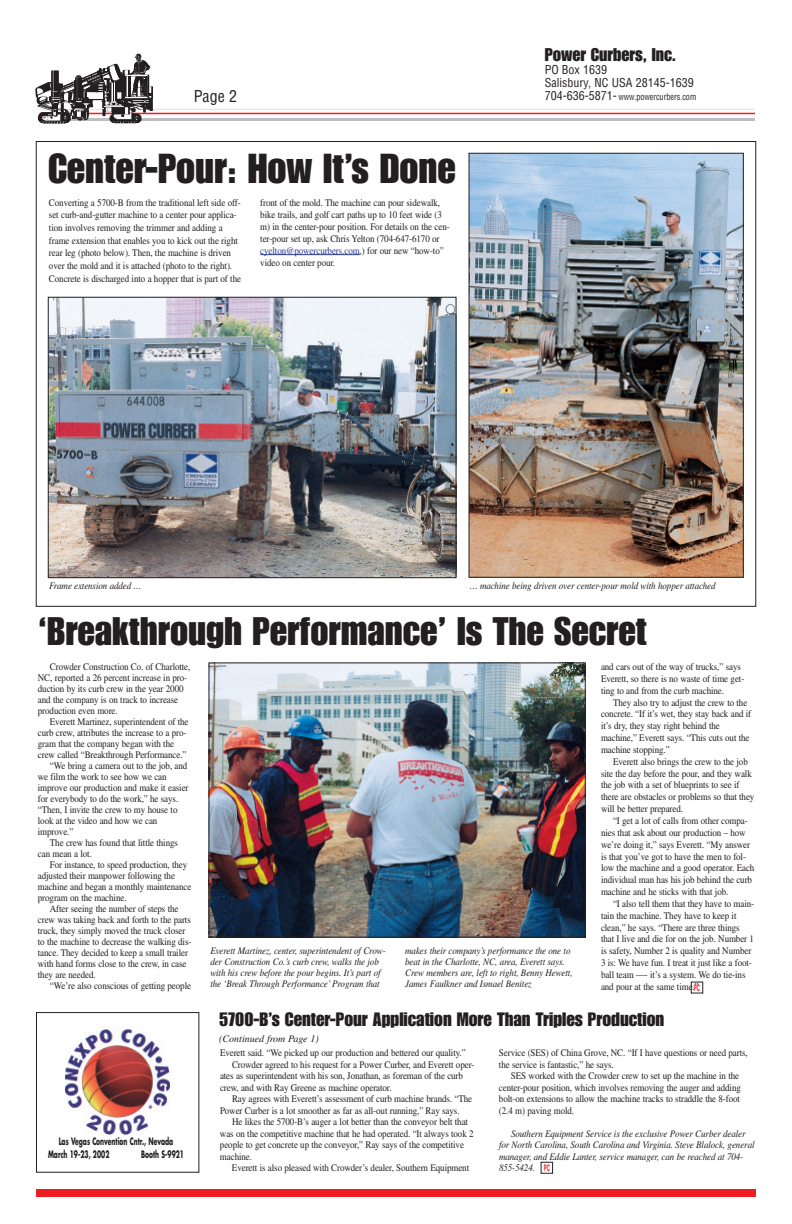
<style>
.page{position:relative;width:792px;height:1224px;background:#fff}
.page>*{position:absolute;margin:0;border:0;box-sizing:border-box;transform-origin:0 0}
.t1{font:41px "Impact";color:#231f20}
.t2{font:39px "Impact";color:#231f20}
.t3{font:19px "Impact";color:#231f20}
.t4{font:18px "Impact";color:#231f20}
.t5{font:condensed 16px "Helvetica";color:#231f20}
.t6{font:condensed 12px/13px "Helvetica";color:#231f20}
.t7{font:10px/11.8px "Times";letter-spacing:-.01em;color:#231f20;scale:.9 1}
.t8{font:italic 10px/11px "Times";letter-spacing:-.01em;color:#231f20;scale:.9 1}
.t9{font:700 10px/13px "Futura";color:#231f20;scale:.6 1}
.t10{font:italic 10px "Times";letter-spacing:-.01em;color:#231f20}
.t11{font:condensed 9px "Helvetica";color:#231f20;scale:.9 1}
.t12{font:700 9px "Helvetica";color:#ee1d23;scale:.5 1}
.s1{font-size:12px}
.s2{color:#293795}
</style>
<div class="page">
<div style="left:36px;top:1012px;width:163px;height:161px;border:1px solid #231f20"></div>
<div style="left:36px;top:1189px;width:720px;height:8px;background:#ee1d23"></div>
<svg style="left:152px;top:107px;width:603px;height:4px"></svg>
<svg style="left:152px;top:112px;width:603px;height:3px;background:#f68c8f"></svg>
<hr style="left:152px;top:118px;width:603px;height:3px;background:#bcbdc0">
<svg style="left:35px;top:53px;width:117px;height:70px"></svg>
<img style="left:65px;top:1029px;width:105px;height:106px">
<img style="left:211px;top:665px;width:373px;height:270px">
<div style="left:209px;top:663px;width:377px;height:274px;border:1px solid #231f20"></div>
<div style="left:691px;top:982px;width:12px;height:11px;border:1px solid #231f20"></div>
<div style="left:541px;top:1162px;width:12px;height:12px;border:1px solid #231f20"></div>
<hr style="left:260px;top:254px;width:100px;height:1px;background:#293795">
<img style="left:50px;top:299px;width:404px;height:277px">
<div style="left:48px;top:297px;width:408px;height:281px;border:1px solid #231f20"></div>
<img style="left:471px;top:155px;width:271px;height:421px">
<div style="left:469px;top:153px;width:275px;height:425px;border:1px solid #231f20"></div>
<h3 class="t4" style="left:545px;top:48px;width:133px">Power Curbers, Inc.</h3>
<p class="t6" style="left:545px;top:63px;width:151px">PO Box 1639<br>Salisbury, NC USA 28145-1639</p>
<h3 class="t5" style="left:194px;top:87px;width:45px">Page 2</h3>
<p class="t11" style="left:545px;top:92px;width:170px"><span class="s1">704-636-5871-</span> www.powercurbers.com</p>
<h1 class="t1" style="left:48px;top:154px;width:409px">Center-Pour: How It’s Done</h1>
<p class="t7" style="left:49px;top:197px;width:215px;line-height:12.7px">Converting a 5700-B from the traditional left side off&shy;set curb-and-gutter machine to a center pour applica&shy;tion involves removing the trimmer and adding a frame extension that enables you to kick out the right rear leg (photo below). Then, the machine is driven over the mold and it is attached (photo to the right).<br>Concrete is discharged into a hopper that is part of the</p>
<p class="t7" style="left:260px;top:197px;width:212px">front of the mold. The machine can pour sidewalk, bike trails, and golf cart paths up to 10 feet wide (3 m) in the center-pour position. For details on the cen&shy;ter-pour set up, ask Chris Yelton (704-647-6170 or <span class="s2">cyelton@powercurbers.com</span>,) for our new “how-to” video on center pour.</p>
<p class="t8" style="left:49px;top:581px;width:104px">Frame extension added …</p>
<p class="t8" style="left:470px;top:581px;width:275px">… machine being driven over center-pour mold with hopper attached</p>
<h2 class="t2" style="left:38px;top:618px;width:610px">‘Breakthrough Performance’ Is The Secret</h2>
<p class="t7" style="left:38px;top:662px;width:171px;line-height:11px;text-indent:12px">Crowder Construction Co. of Charlotte, NC, reported a 26 percent increase in pro&shy;duction by its curb crew in the year 2000 and the company is on track to increase production even more.</p>
<p class="t7" style="left:50px;top:717px;width:156px">Everett Martinez, superintendent of the</p>
<p class="t7" style="left:38px;top:728px;width:167px">curb crew, attributes the increase to a pro-</p>
<p class="t7" style="left:38px;top:739px;width:153px">gram that the company began with the</p>
<p class="t7" style="left:38px;top:750px;width:167px">crew called “Breakthrough Performance.”</p>
<p class="t7" style="left:50px;top:761px;width:154px">“We bring a camera out to the job, and</p>
<p class="t7" style="left:38px;top:772px;width:145px">we film the work to see how we can</p>
<p class="t7" style="left:38px;top:783px;width:169px">improve our production and make it easier</p>
<p class="t7" style="left:38px;top:794px;width:157px">for everybody to do the work,” he says.</p>
<p class="t7" style="left:38px;top:805px;width:157px">“Then, I invite the crew to my house to</p>
<p class="t7" style="left:38px;top:816px;width:134px">look at the video and how we can</p>
<p class="t7" style="left:38px;top:827px;width:41px">improve.”</p>
<p class="t7" style="left:50px;top:838px;width:144px">The crew has found that little things</p>
<p class="t7" style="left:38px;top:849px;width:61px">can mean a lot.</p>
<p class="t7" style="left:50px;top:860px;width:154px">For instance, to speed production, they</p>
<p class="t7" style="left:38px;top:871px;width:154px">adjusted their manpower following the</p>
<p class="t7" style="left:38px;top:882px;width:172px">machine and began a monthly maintenance</p>
<p class="t7" style="left:38px;top:893px;width:100px">program on the machine.</p>
<p class="t7" style="left:50px;top:904px;width:144px">After seeing the number of steps the</p>
<p class="t7" style="left:38px;top:915px;width:171px">crew was taking back and forth to the parts</p>
<p class="t7" style="left:38px;top:926px;width:165px">truck, they simply moved the truck closer</p>
<p class="t7" style="left:38px;top:937px;width:172px">to the machine to decrease the walking dis-</p>
<p class="t7" style="left:38px;top:948px;width:168px">tance. They decided to keep a small trailer</p>
<p class="t7" style="left:38px;top:959px;width:167px">with hand forms close to the crew, in case</p>
<p class="t7" style="left:38px;top:970px;width:66px">they are needed.</p>
<p class="t7" style="left:50px;top:981px;width:158px">“We’re also conscious of getting people</p>
<p class="t9" style="left:48px;top:1136px;width:210px;text-indent:11px">Las Vegas Convention Cntr., Nevada<br>March 19-23, 2002</p>
<p class="t9" style="left:141px;top:1149px;width:73px">Booth S-9921</p>
<p class="t8" style="left:210px;top:946px;width:196px">Everett Martinez, center, superintendent of Crow&shy;der Construction Co.’s curb crew, walks the job with his crew before the pour begins. It’s part of the ‘Break Through Performance’ Program that</p>
<p class="t8" style="left:405px;top:946px;width:187px">makes their company’s performance the one to beat in the Charlotte, NC, area, Everett says.<br>Crew members are, left to right, Benny Hewett, James Faulkner and Ismael Benitez</p>
<p class="t7" style="left:601px;top:662px;width:161px">and cars out of the way of trucks,” says<br>Everett, so there is no waste of time get&shy;ting to and from the curb machine.</p>
<p class="t7" style="left:601px;top:697px;width:168px;text-indent:12px">They also try to adjust the crew to the concrete. “If it’s wet, they stay back and if it’s dry, they stay right behind the machine,” Everett says. “This cuts out the machine stopping.”</p>
<p class="t7" style="left:601px;top:757px;width:172px;text-indent:12px">Everett also brings the crew to the job site the day before the pour, and they walk the job with a set of blueprints to see if there are obstacles or problems so that they will be better prepared.</p>
<p class="t7" style="left:601px;top:816px;width:172px;text-indent:12px">“I get a lot of calls from other compa&shy;nies that ask about our production – how we’re doing it,” says Everett. “My answer is that you’ve got to have the men to fol&shy;low the machine and a good operator. Each individual man has his job behind the curb machine and he sticks with that job.</p>
<p class="t7" style="left:601px;top:899px;width:172px;text-indent:12px">“I also tell them that they have to main&shy;tain the machine. They have to keep it clean,” he says. “There are three things that I live and die for on the job. Number 1 is safety, Number 2 is quality and Number 3 is: We have fun. I treat it just like a foot&shy;ball team —- it’s a system. We do tie-ins and pour at the same time.” <sub>PC</sub></p>
<h3 class="t3" style="left:219px;top:1013px;width:447px">5700-B’s Center-Pour Application More Than Triples Production</h3>
<p class="t10" style="left:219px;top:1035px;width:101px">(Continued from Page 1)</p>
<p class="t7" style="left:220px;top:1048px;width:275px">Everett said. “We picked up our production and bettered our quality.”</p>
<p class="t7" style="left:232px;top:1059px;width:271px">Crowder agreed to his request for a Power Curber, and Everett oper-</p>
<p class="t7" style="left:220px;top:1071px;width:272px">ates as superintendent with his son, Jonathan, as foreman of the curb</p>
<p class="t7" style="left:220px;top:1082px;width:192px">crew, and with Ray Greene as machine operator.</p>
<p class="t7" style="left:232px;top:1094px;width:268px">Ray agrees with Everett’s assessment of curb machine brands. “The</p>
<p class="t7" style="left:220px;top:1105px;width:268px">Power Curber is a lot smoother as far as all-out running,” Ray says.</p>
<p class="t7" style="left:232px;top:1117px;width:264px">He likes the 5700-B’s auger a lot better than the conveyor belt that</p>
<p class="t7" style="left:220px;top:1128px;width:283px">was on the competitive machine that he had operated. “It always took 2</p>
<p class="t7" style="left:220px;top:1140px;width:273px">people to get concrete up the conveyor,” Ray says of the competitive</p>
<p class="t7" style="left:220px;top:1151px;width:37px">machine.</p>
<p class="t7" style="left:232px;top:1163px;width:265px">Everett is also pleased with Crowder’s dealer, Southern Equipment</p>
<p class="t7" style="left:499px;top:1048px;width:278px;line-height:11.5px">Service (SES) of China Grove, NC. “If I have questions or need parts, the service is fantastic,” he says.</p>
<p class="t7" style="left:499px;top:1071px;width:270px;line-height:11.5px;text-indent:12px">SES worked with the Crowder crew to set up the machine in the center-pour position, which involves removing the auger and adding bolt-on extensions to allow the machine tracks to straddle the 8-foot (2.4 m) paving mold.</p>
<p class="t8" style="left:499px;top:1128px;width:285px;line-height:11.5px;text-indent:12px">Southern Equipment Service is the exclusive Power Curber dealer for North Carolina, South Carolina and Virginia. Steve Blalock, general manager, and Eddie Lanter, service manager, can be reached at 704- 855-5424.</p>
<p class="t12" style="left:544px;top:1165px;width:14px">PC</p>
</div>
